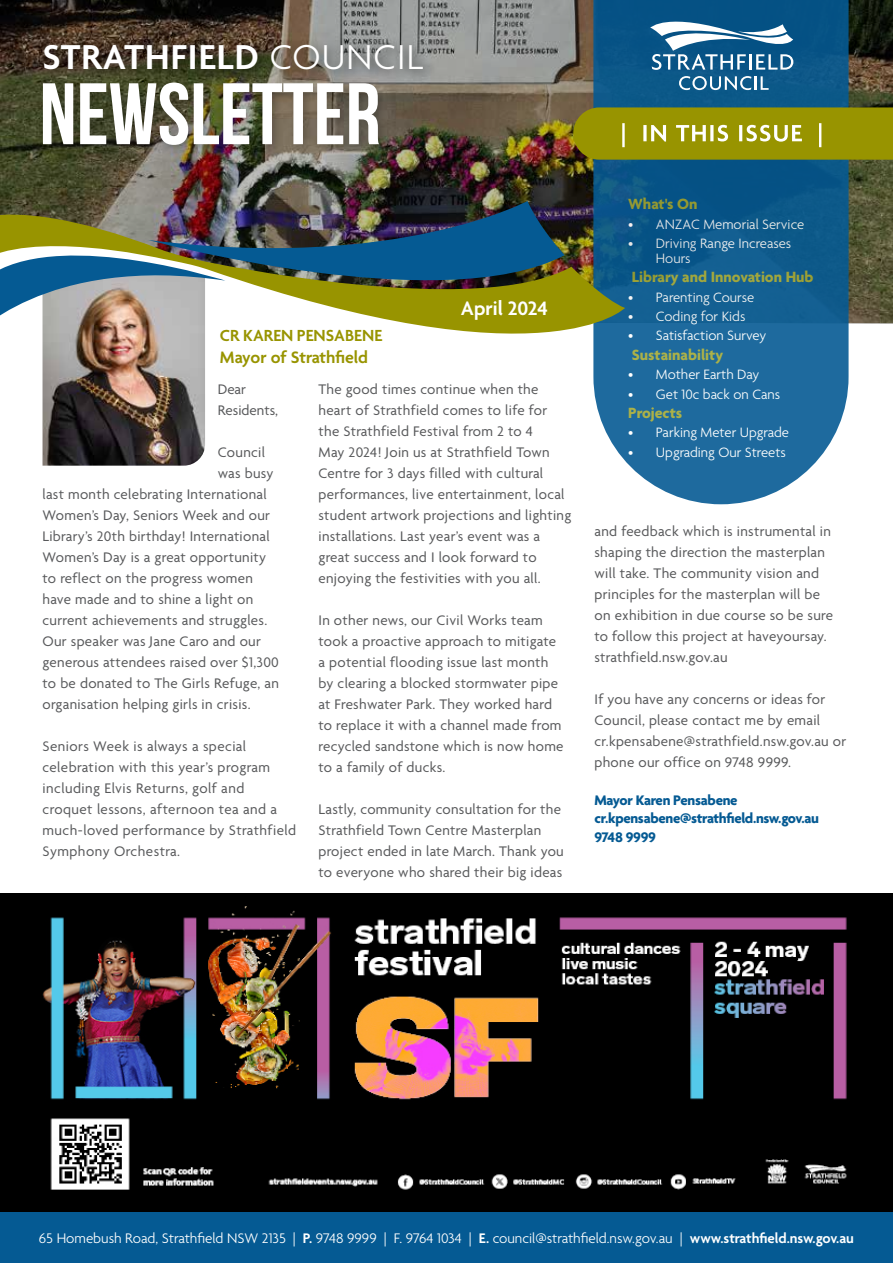
<style>
.page{position:relative;width:893px;height:1263px;background:#fff}
.page>*{position:absolute;margin:0;border:0;box-sizing:border-box;transform-origin:0 0}
.t1{font:700 87px "Bebas Neue";color:#fff}
.t2{font:600 37.35px "Agenda";letter-spacing:.03em;color:#fff}
.t3{font:600 21px "Agenda";color:#fff}
.t4{font:600 18px "Agenda";color:#989400}
.t5{font:600 17.4px "Agenda";color:#989400}
.t6{font:700 16.05px "Agenda";color:#a3a934}
.t7{font:15px/21px "Agenda";letter-spacing:.02em;color:#58595b}
.t8{font:300 15px "Agenda";color:#fff}
.t9{font:700 15px/18.8px "Agenda";letter-spacing:-.02em;color:#055a93}
.t10{font:15px/21px "Agenda";color:#58595b}
.t11{font:300 14.7px/15px "Agenda";color:#fff}
.s1{font-weight:300}
.s2{font-weight:600}
</style>
<div class="page">
<img style="left:43px;top:386px;width:162px;height:80px">
<img style="left:0;top:893px;width:893px;height:319px">
<img style="left:0;top:0;width:893px;height:323px">
<div style="left:0;top:1212px;width:893px;height:51px;background:#055a93"></div>
<div style="left:37px;top:77px;width:353px;height:79px;background:#000;opacity:.25"></div>
<div style="left:37px;top:37px;width:399px;height:47px;background:#000;opacity:.65"></div>
<svg style="left:593px;top:0;width:255px;height:504px;background:#226999"></svg>
<img style="left:0;top:180px;width:625px;height:206px">
<img style="left:0;top:230px;width:225px;height:109px">
<svg style="left:679px;top:76px;width:90px;height:14px"></svg>
<svg style="left:650px;top:22px;width:143px;height:48px"></svg>
<svg style="left:573px;top:107px;width:320px;height:53px;background:#9b9813"></svg>
<h2 class="t2" style="left:43px;top:37px;width:382px">STRATHFIELD <span class="s1">COUNCIL</span></h2>
<h1 class="t1" style="left:40px;top:66px;width:343px">NEWSLETTER</h1>
<p class="t5" style="left:220px;top:326px;width:164px">CR KAREN PENSABENE</p>
<p class="t4" style="left:220px;top:348px;width:150px">Mayor of Strathfield</p>
<h3 class="t3" style="left:461px;top:297px;width:88px">April 2024</h3>
<p class="t10" style="left:218px;top:379px;width:62px">Dear<br>Residents,</p>
<p class="t7" style="left:218px;top:442px;width:49px">Council</p>
<p class="t7" style="left:218px;top:463px;width:57px">was busy</p>
<p class="t7" style="left:43px;top:484px;width:226px">last month celebrating International</p>
<p class="t7" style="left:43px;top:505px;width:229px">Women’s Day, Seniors Week and our</p>
<p class="t7" style="left:43px;top:526px;width:229px">Library’s 20th birthday! International</p>
<p class="t7" style="left:43px;top:547px;width:225px">Women’s Day is a great opportunity</p>
<p class="t7" style="left:43px;top:568px;width:212px">to reflect on the progress women</p>
<p class="t7" style="left:43px;top:589px;width:212px">have made and to shine a light on</p>
<p class="t7" style="left:43px;top:610px;width:226px">current achievements and struggles.</p>
<p class="t7" style="left:43px;top:631px;width:220px">Our speaker was Jane Caro and our</p>
<p class="t7" style="left:43px;top:652px;width:238px">generous attendees raised over $1,300</p>
<p class="t7" style="left:43px;top:673px;width:238px">to be donated to The Girls Refuge, an</p>
<p class="t7" style="left:43px;top:694px;width:210px">organisation helping girls in crisis.</p>
<p class="t7" style="left:43px;top:736px;width:255px">Seniors Week is always a special celebration with this year’s program including Elvis Returns, golf and croquet lessons, afternoon tea and a much-loved performance by Strathfield Symphony Orchestra.</p>
<p class="t7" style="left:318px;top:379px;width:254px">The good times continue when the heart of Strathfield comes to life for the Strathfield Festival from 2 to 4<br>May 2024! Join us at Strathfield Town Centre for 3 days filled with cultural performances, live entertainment, local student artwork projections and lighting installations. Last year’s event was a great success and I look forward to enjoying the festivities with you all.</p>
<p class="t7" style="left:318px;top:610px;width:247px">In other news, our Civil Works team took a proactive approach to mitigate a potential flooding issue last month by clearing a blocked stormwater pipe at Freshwater Park. They worked hard to replace it with a channel made from recycled sandstone which is now home to a family of ducks.</p>
<p class="t7" style="left:318px;top:799px;width:247px">Lastly, community consultation for the Strathfield Town Centre Masterplan project ended in late March. Thank you to everyone who shared their big ideas</p>
<p class="t6" style="left:628px;top:195px;width:71px">What's On</p>
<p class="t11" style="left:628px;top:217px;width:177px">• ANZAC Memorial Service</p>
<p class="t11" style="left:656px;top:237px;width:137px;text-indent:-28px">• Driving Range Increases<br>Hours</p>
<p class="t6" style="left:632px;top:269px;width:183px">Library and Innovation Hub</p>
<p class="t11" style="left:628px;top:290px;width:127px">• Parenting Course</p>
<p class="t11" style="left:628px;top:310px;width:119px">• Coding for Kids</p>
<p class="t11" style="left:628px;top:329px;width:140px">• Satisfaction Survey</p>
<p class="t6" style="left:632px;top:346px;width:93px">Sustainability</p>
<p class="t11" style="left:628px;top:368px;width:133px">• Mother Earth Day</p>
<p class="t11" style="left:628px;top:387px;width:153px">• Get 10c back on Cans</p>
<p class="t6" style="left:628px;top:404px;width:55px">Projects</p>
<p class="t11" style="left:628px;top:426px;width:162px">• Parking Meter Upgrade</p>
<p class="t11" style="left:628px;top:445px;width:159px">• Upgrading Our Streets</p>
<p class="t7" style="left:594px;top:522px;width:240px">and feedback which is instrumental in shaping the direction the masterplan will take. The community vision and principles for the masterplan will be on exhibition in due course so be sure to follow this project at haveyoursay. strathfield.nsw.gov.au</p>
<p class="t7" style="left:594px;top:690px;width:253px">If you have any concerns or ideas for Council, please contact me by email cr.kpensabene@strathfield.nsw.gov.au or phone our office on 9748 9999.</p>
<p class="t9" style="left:594px;top:791px;width:226px">Mayor Karen Pensabene cr.kpensabene@strathfield.nsw.gov.au<br>9748 9999</p>
<p class="t8" style="left:39px;top:1230px;width:816px">65 Homebush Road, Strathfield NSW 2135 | <span class="s2">P.</span> 9748 9999 | F. 9764 1034 | <span class="s2">E.</span> council@strathfield.nsw.gov.au | <span class="s2">www.strathfield.nsw.gov.au</span></p>
</div>
